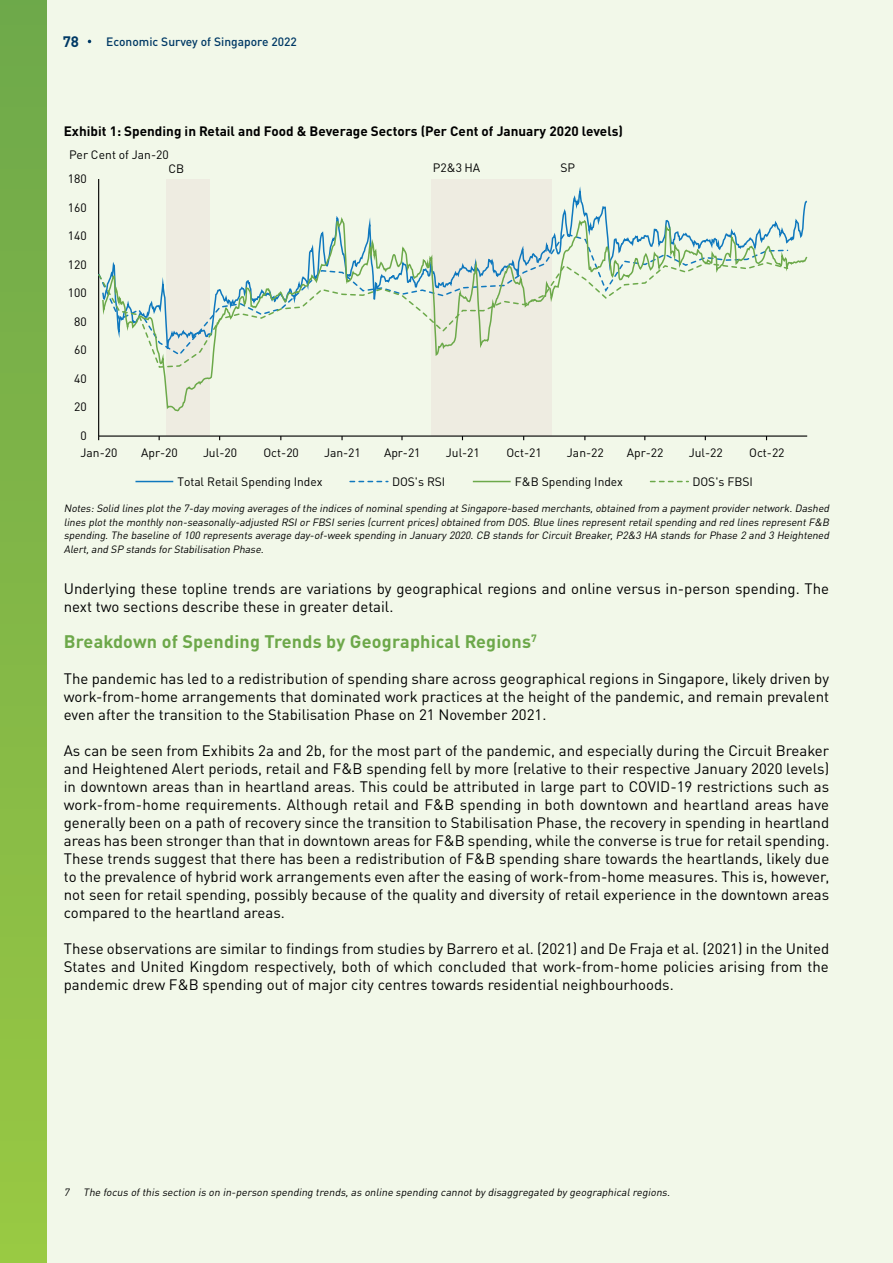
<style>
.page{position:relative;width:893px;height:1263px;background:#f2f8e9}
.page>*{position:absolute;margin:0;border:0;box-sizing:border-box;transform-origin:0 0}
.t1{font:700 18px "DIN Pro";letter-spacing:.01em;color:#6da84a}
.t2{font:15px/18px "DIN Pro";color:#000;text-align:justify}
.t3{font:700 15px "DIN Pro";color:#003965}
.t4{font:700 13.5px "DIN Pro";color:#000}
.t5{font:12px "DIN Pro";color:#000}
.t6{font:500 12px "DIN Pro";color:#003965}
.t7{font:italic 10.5px/13.5px "DIN Pro";color:#000;text-align:justify}
</style>
<div class="page">
<div style="left:166px;top:179px;width:44px;height:256px;background:#eeece1"></div>
<div style="left:431px;top:179px;width:120px;height:256px;background:#eeece1"></div>
<hr style="left:98px;top:179px;width:1px;height:257px;background:#000">
<hr style="left:99px;top:435px;width:708px;height:2px;background:#000">
<svg style="left:163px;top:214px;width:645px;height:198px"></svg>
<svg style="left:98px;top:261px;width:691px;height:108px"></svg>
<hr style="left:135px;top:481px;width:38px;height:1px;background:#0f78be">
<svg style="left:350px;top:481px;width:38px;height:1px"></svg>
<hr style="left:473px;top:481px;width:38px;height:1px;background:#6ca94a">
<svg style="left:650px;top:481px;width:38px;height:1px"></svg>
<div style="left:0;top:0;width:47px;height:1263px;background:linear-gradient(to bottom,#6ea84b,#99c843)"></div>
<p class="t3" style="left:63px;top:29px;width:18px">78</p>
<p class="t6" style="left:106px;top:32px;width:192px">Economic Survey of Singapore 2022</p>
<p class="t4" style="left:64px;top:119px;width:561px">Exhibit 1: Spending in Retail and Food &amp; Beverage Sectors (Per Cent of January 2020 levels)</p>
<p class="t5" style="left:69px;top:146px;width:101px">Per Cent of Jan-20</p>
<p class="t5" style="left:68px;top:170px;width:20px">180</p>
<p class="t5" style="left:68px;top:199px;width:20px">160</p>
<p class="t5" style="left:68px;top:228px;width:20px">140</p>
<p class="t5" style="left:68px;top:256px;width:20px">120</p>
<p class="t5" style="left:68px;top:285px;width:20px">100</p>
<p class="t5" style="left:74px;top:313px;width:14px">80</p>
<p class="t5" style="left:74px;top:342px;width:14px">60</p>
<p class="t5" style="left:74px;top:370px;width:14px">40</p>
<p class="t5" style="left:74px;top:399px;width:14px">20</p>
<p class="t5" style="left:80px;top:427px;width:8px">0</p>
<p class="t5" style="left:168px;top:160px;width:17px">CB</p>
<p class="t5" style="left:433px;top:160px;width:49px">P2&amp;3 HA</p>
<p class="t5" style="left:561px;top:160px;width:16px">SP</p>
<p class="t5" style="left:81px;top:444px;width:38px">Jan-20</p>
<p class="t5" style="left:141px;top:444px;width:38px">Apr-20</p>
<p class="t5" style="left:203px;top:444px;width:36px">Jul-20</p>
<p class="t5" style="left:264px;top:444px;width:37px">Oct-20</p>
<p class="t5" style="left:324px;top:444px;width:38px">Jan-21</p>
<p class="t5" style="left:384px;top:444px;width:38px">Apr-21</p>
<p class="t5" style="left:446px;top:444px;width:36px">Jul-21</p>
<p class="t5" style="left:506px;top:444px;width:37px">Oct-21</p>
<p class="t5" style="left:567px;top:444px;width:38px">Jan-22</p>
<p class="t5" style="left:627px;top:444px;width:38px">Apr-22</p>
<p class="t5" style="left:689px;top:444px;width:36px">Jul-22</p>
<p class="t5" style="left:749px;top:444px;width:37px">Oct-22</p>
<p class="t5" style="left:177px;top:473px;width:147px">Total Retail Spending Index</p>
<p class="t5" style="left:392px;top:473px;width:55px">DOS's RSI</p>
<p class="t5" style="left:515px;top:473px;width:110px">F&amp;B Spending Index</p>
<p class="t5" style="left:692px;top:473px;width:62px">DOS's FBSI</p>
<p class="t7" style="left:64px;top:500px;width:769px">Notes:Solid lines plotthe 7-daymoving averages ofthe indices ofnominalspending atSingapore-based merchants,obtained from a paymentprovidernetwork.Dashed lines plotthe monthlynon-seasonally-adjusted RSIorFBSIseries (currentprices)obtained from DOS.Blue lines representretailspending and red lines representF&amp;B spending.The baseline of100 represents average day-of-week spending in January2020.CB stands forCircuitBreaker,P2&amp;3 HA stands forPhase 2 and 3 Heightened Alert,and SP stands forStabilisation Phase.</p>
<p class="t2" style="left:64px;top:578px;width:767px">Underlying these topline trends are variations by geographical regions and online versus in-person spending. The next two sections describe these in greater detail.</p>
<p class="t1" style="left:64px;top:626px;width:475px">Breakdown of Spending Trends by Geographical Regions<sup>7</sup></p>
<p class="t2" style="left:64px;top:668px;width:767px">The pandemic has led to a redistribution of spending share across geographical regions in Singapore, likely driven by work-from-home arrangements that dominated work practices at the height of the pandemic, and remain prevalent even after the transition to the Stabilisation Phase on 21 November 2021.</p>
<p class="t2" style="left:64px;top:740px;width:767px">As can be seen from Exhibits 2a and 2b, for the most part of the pandemic, and especially during the Circuit Breaker and Heightened Alert periods, retail and F&amp;B spending fell by more (relative to their respective January 2020 levels) in downtown areas than in heartland areas. This could be attributed in large part to COVID-19 restrictions such as work-from-home requirements. Although retail and F&amp;B spending in both downtown and heartland areas have generally been on a path of recovery since the transition to Stabilisation Phase, the recovery in spending in heartland areas has been stronger than that in downtown areas for F&amp;B spending, while the converse is true for retail spending.<br>These trends suggest that there has been a redistribution of F&amp;B spending share towards the heartlands, likely due to the prevalence of hybrid work arrangements even after the easing of work-from-home measures. This is, however, not seen for retail spending, possibly because of the quality and diversity of retail experience in the downtown areas compared to the heartland areas.</p>
<p class="t2" style="left:64px;top:938px;width:767px">These observations are similar to findings from studies by Barrero et al. (2021) and De Fraja et al. (2021) in the United States and United Kingdom respectively, both of which concluded that work-from-home policies arising from the pandemic drew F&amp;B spending out of major city centres towards residential neighbourhoods.</p>
<p class="t7" style="left:64px;top:1185px;width:610px">7 The focus ofthis section is on in-person spending trends,as online spending cannotbydisaggregated bygeographicalregions.</p>
</div>
